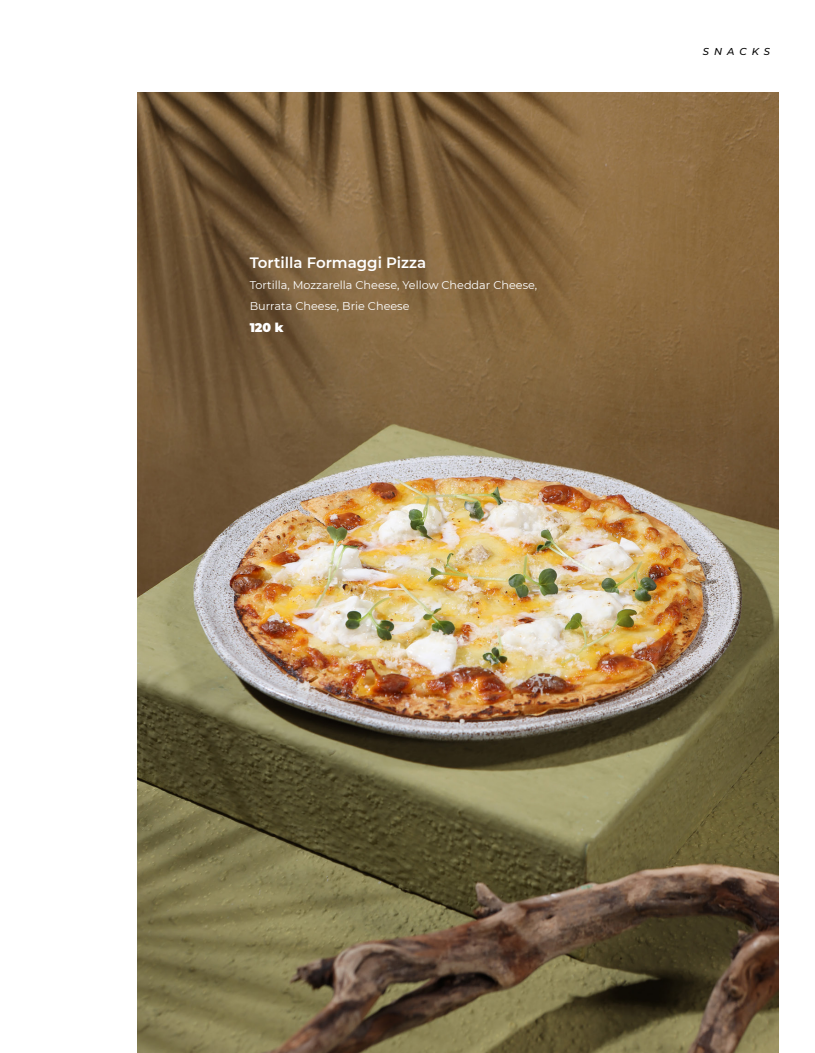
<style>
.page{position:relative;width:815px;height:1053px;background:#fff}
.page>*{position:absolute;margin:0;border:0;box-sizing:border-box;transform-origin:0 0}
.t1{font:600 15px "Montserrat";color:#fff}
.t2{font:900 12.5px "Montserrat";color:#fff}
.t3{font:11.25px "Montserrat";color:#fff}
.t4{font:italic 500 10px "Montserrat";letter-spacing:.5em;color:#000}
</style>
<div class="page">
<img style="left:137px;top:92px;width:641px;height:960px">
<p class="t1" style="left:250px;top:251px;width:178px">Tortilla Formaggi Pizza</p>
<p class="t3" style="left:250px;top:277px;width:289px">Tortilla, Mozzarella Cheese, Yellow Cheddar Cheese,</p>
<p class="t3" style="left:250px;top:298px;width:161px">Burrata Cheese, Brie Cheese</p>
<p class="t2" style="left:250px;top:318px;width:36px">120 k</p>
<p class="t4" style="left:703px;top:44px;width:69px">SNACKS</p>
</div>
